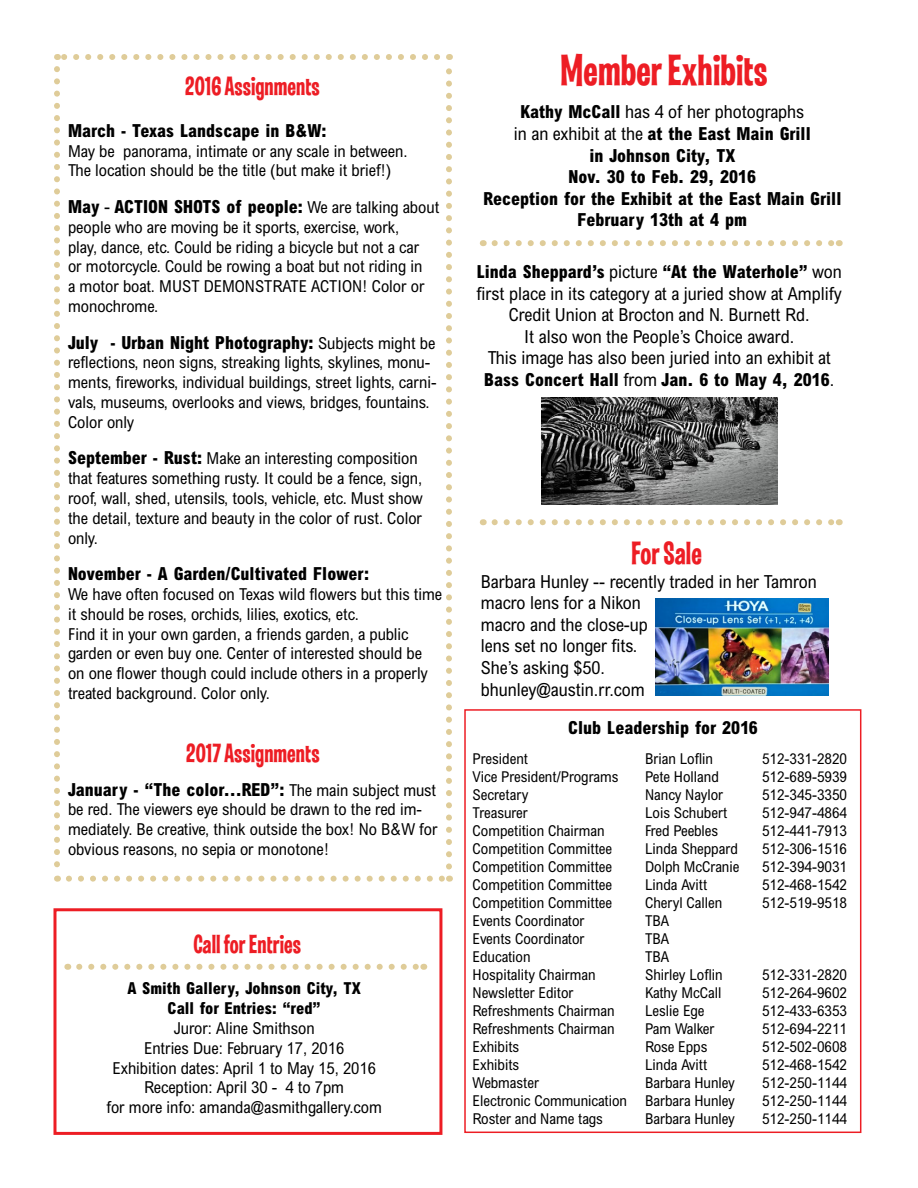
<style>
.page{position:relative;width:918px;height:1188px;background:#fff}
.page>*{position:absolute;margin:0;border:0;box-sizing:border-box;transform-origin:0 0}
.t1{font:45px "Las Vegas OT Jackpot";color:#ed1d24}
.t2{font:33px "Las Vegas OT Jackpot";color:#ed1d24}
.t3{font:27px "Las Vegas OT Jackpot";color:#ed1d24}
.t4{font:800 condensed 18px/21.6px "Arial";color:#000;text-align:center}
.t5{font:condensed 18px/21.6px "Arial";color:#000}
.t6{font:condensed 16.5px/19.8px "Arial";color:#000}
.t7{font:800 condensed 16.5px/19.8px "Arial";color:#000;text-align:center}
.t8{font:condensed 15px "Arial";color:#000}
.s1{font-weight:400}
.s2{font-weight:400;font-size:16.5px}
.s3{font-weight:800;font-size:18px}
.s4{font-weight:800}
</style>
<div class="page">
<svg style="left:69px;top:876px;width:374px;height:6px"></svg>
<svg style="left:54px;top:69px;width:6px;height:813px"></svg>
<svg style="left:446px;top:54px;width:6px;height:813px"></svg>
<svg style="left:57px;top:54px;width:380px;height:6px"></svg>
<img style="left:655px;top:598px;width:173px;height:97px">
<div style="left:464px;top:709px;width:397px;height:424px;border:2px solid #ed1d24"></div>
<svg style="left:495px;top:240px;width:338px;height:6px"></svg>
<svg style="left:495px;top:519px;width:338px;height:6px"></svg>
<div style="left:53px;top:908px;width:389px;height:227px;background:#fff;border:3px solid #ed1d24"></div>
<svg style="left:79px;top:964px;width:338px;height:6px"></svg>
<img style="left:541px;top:397px;width:236px;height:108px">
<h3 class="t3" style="left:185px;top:71px;width:136px">2016 Assignments</h3>
<p class="t4" style="left:68px;top:119px;width:260px">March - Texas Landscape in B&amp;W:</p>
<p class="t6" style="left:68px;top:141px;width:341px">May be panorama, intimate or any scale in between.<br>The location should be the title (but make it brief!)</p>
<p class="t4" style="left:68px;top:196px;width:373px">May <span class="s1">-</span> ACTION SHOTS of people: <span class="s2">We are talking about</span></p>
<p class="t6" style="left:68px;top:217px;width:358px">people who are moving be it sports, exercise, work, play, dance, etc. Could be riding a bicycle but not a car or motorcycle. Could be rowing a boat but not riding in a motor boat. MUST DEMONSTRATE ACTION! Color or monochrome.</p>
<p class="t4" style="left:68px;top:331px;width:369px">July - Urban Night Photography: <span class="s2">Subjects might be</span></p>
<p class="t6" style="left:68px;top:352px;width:370px">reflections, neon signs, streaking lights, skylines, monu&shy;ments, fireworks, individual buildings, street lights, carni&shy;vals, museums, overlooks and views, bridges, fountains.<br>Color only</p>
<p class="t6" style="left:68px;top:448px;width:356px"><span class="s3">September - Rust:</span> Make an interesting composition that features something rusty. It could be a fence, sign, roof, wall, shed, utensils, tools, vehicle, etc. Must show the detail, texture and beauty in the color of rust. Color only.</p>
<p class="t4" style="left:68px;top:563px;width:303px">November - A Garden/Cultivated Flower:</p>
<p class="t6" style="left:68px;top:584px;width:376px">We have often focused on Texas wild flowers but this time it should be roses, orchids, lilies, exotics, etc.<br>Find it in your own garden, a friends garden, a public garden or even buy one. Center of interested should be on one flower though could include others in a properly treated background. Color only.</p>
<h3 class="t3" style="left:186px;top:739px;width:135px">2017 Assignments</h3>
<p class="t4" style="left:68px;top:778px;width:370px">January - “The color...RED”: <span class="s2">The main subject must</span></p>
<p class="t6" style="left:68px;top:799px;width:371px">be red. The viewers eye should be drawn to the red im&shy;mediately. Be creative, think outside the box! No B&amp;W for obvious reasons, no sepia or monotone!</p>
<h3 class="t3" style="left:193px;top:929px;width:109px">Call for Entries</h3>
<p class="t7" style="left:128px;top:978px;width:235px">A Smith Gallery, Johnson City, TX<br>Call for Entries: “red”</p>
<p class="t6" style="left:106px;top:1018px;width:277px;text-align:center">Juror: Aline Smithson<br>Entries Due: February 17, 2016<br>Exhibition dates: April 1 to May 15, 2016<br>Reception: April 30 - 4 to 7pm<br>for more info: amanda@asmithgallery.com</p>
<h1 class="t1" style="left:560px;top:46px;width:209px">Member Exhibits</h1>
<p class="t4" style="left:483px;top:101px;width:360px">Kathy McCall <span class="s1">has 4 of her photographs<br>in an exhibit at the</span> at the East Main Grill<br>in Johnson City, TX<br>Nov. 30 to Feb. 29, 2016<br>Reception for the Exhibit at the East Main Grill<br>February 13th at 4 pm</p>
<p class="t5" style="left:477px;top:261px;width:367px;text-align:center"><span class="s4">Linda Sheppard’s</span> picture <span class="s4">“At the Waterhole”</span> won first place in its category at a juried show at Amplify Credit Union at Brocton and N. Burnett Rd.<br>It also won the People’s Choice award.<br>This image has also been juried into an exhibit at <span class="s4">Bass Concert Hall</span> from <span class="s4">Jan. 6 to May 4, 2016</span>.</p>
<h2 class="t2" style="left:631px;top:535px;width:72px">For Sale</h2>
<p class="t5" style="left:481px;top:570px;width:337px">Barbara Hunley -- recently traded in her Tamron macro lens for a Nikon<br>macro and the close-up<br>lens set no longer fits.<br>She’s asking $50.<br>bhunley@austin.rr.com</p>
<p class="t4" style="left:568px;top:716px;width:191px">Club Leadership for 2016</p>
<p class="t8" style="left:473px;top:749px;width:57px">President</p>
<p class="t8" style="left:645px;top:749px;width:69px">Brian Loflin</p>
<p class="t8" style="left:762px;top:749px;width:86px">512-331-2820</p>
<p class="t8" style="left:473px;top:767px;width:147px">Vice President/Programs</p>
<p class="t8" style="left:645px;top:767px;width:75px">Pete Holland</p>
<p class="t8" style="left:762px;top:767px;width:86px">512-689-5939</p>
<p class="t8" style="left:473px;top:785px;width:57px">Secretary</p>
<p class="t8" style="left:645px;top:785px;width:80px">Nancy Naylor</p>
<p class="t8" style="left:762px;top:785px;width:86px">512-345-3350</p>
<p class="t8" style="left:473px;top:803px;width:57px">Treasurer</p>
<p class="t8" style="left:645px;top:803px;width:84px">Lois Schubert</p>
<p class="t8" style="left:762px;top:803px;width:86px">512-947-4864</p>
<p class="t8" style="left:473px;top:821px;width:134px">Competition Chairman</p>
<p class="t8" style="left:645px;top:821px;width:74px">Fred Peebles</p>
<p class="t8" style="left:762px;top:821px;width:86px">512-441-7913</p>
<p class="t8" style="left:473px;top:839px;width:141px">Competition Committee</p>
<p class="t8" style="left:645px;top:839px;width:94px">Linda Sheppard</p>
<p class="t8" style="left:762px;top:839px;width:86px">512-306-1516</p>
<p class="t8" style="left:473px;top:857px;width:141px">Competition Committee</p>
<p class="t8" style="left:645px;top:857px;width:96px">Dolph McCranie</p>
<p class="t8" style="left:762px;top:857px;width:86px">512-394-9031</p>
<p class="t8" style="left:473px;top:875px;width:141px">Competition Committee</p>
<p class="t8" style="left:645px;top:875px;width:64px">Linda Avitt</p>
<p class="t8" style="left:762px;top:875px;width:86px">512-468-1542</p>
<p class="t8" style="left:473px;top:893px;width:141px">Competition Committee</p>
<p class="t8" style="left:645px;top:893px;width:79px">Cheryl Callen</p>
<p class="t8" style="left:762px;top:893px;width:86px">512-519-9518</p>
<p class="t8" style="left:473px;top:911px;width:113px">Events Coordinator</p>
<p class="t8" style="left:645px;top:911px;width:26px">TBA</p>
<p class="t8" style="left:473px;top:929px;width:113px">Events Coordinator</p>
<p class="t8" style="left:645px;top:929px;width:26px">TBA</p>
<p class="t8" style="left:473px;top:947px;width:59px">Education</p>
<p class="t8" style="left:645px;top:947px;width:26px">TBA</p>
<p class="t8" style="left:473px;top:965px;width:124px">Hospitality Chairman</p>
<p class="t8" style="left:645px;top:965px;width:79px">Shirley Loflin</p>
<p class="t8" style="left:762px;top:965px;width:86px">512-331-2820</p>
<p class="t8" style="left:473px;top:983px;width:102px">Newsletter Editor</p>
<p class="t8" style="left:645px;top:983px;width:78px">Kathy McCall</p>
<p class="t8" style="left:762px;top:983px;width:86px">512-264-9602</p>
<p class="t8" style="left:473px;top:1001px;width:144px">Refreshments Chairman</p>
<p class="t8" style="left:645px;top:1001px;width:61px">Leslie Ege</p>
<p class="t8" style="left:762px;top:1001px;width:86px">512-433-6353</p>
<p class="t8" style="left:473px;top:1019px;width:144px">Refreshments Chairman</p>
<p class="t8" style="left:645px;top:1019px;width:71px">Pam Walker</p>
<p class="t8" style="left:762px;top:1019px;width:86px">512-694-2211</p>
<p class="t8" style="left:473px;top:1037px;width:48px">Exhibits</p>
<p class="t8" style="left:645px;top:1037px;width:64px">Rose Epps</p>
<p class="t8" style="left:762px;top:1037px;width:86px">512-502-0608</p>
<p class="t8" style="left:473px;top:1055px;width:48px">Exhibits</p>
<p class="t8" style="left:645px;top:1055px;width:64px">Linda Avitt</p>
<p class="t8" style="left:762px;top:1055px;width:86px">512-468-1542</p>
<p class="t8" style="left:473px;top:1073px;width:68px">Webmaster</p>
<p class="t8" style="left:645px;top:1073px;width:91px">Barbara Hunley</p>
<p class="t8" style="left:762px;top:1073px;width:86px">512-250-1144</p>
<p class="t8" style="left:473px;top:1091px;width:264px">Electronic Communication Barbara Hunley</p>
<p class="t8" style="left:762px;top:1091px;width:86px">512-250-1144</p>
<p class="t8" style="left:473px;top:1109px;width:132px">Roster and Name tags</p>
<p class="t8" style="left:645px;top:1109px;width:91px">Barbara Hunley</p>
<p class="t8" style="left:762px;top:1109px;width:86px">512-250-1144</p>
</div>
